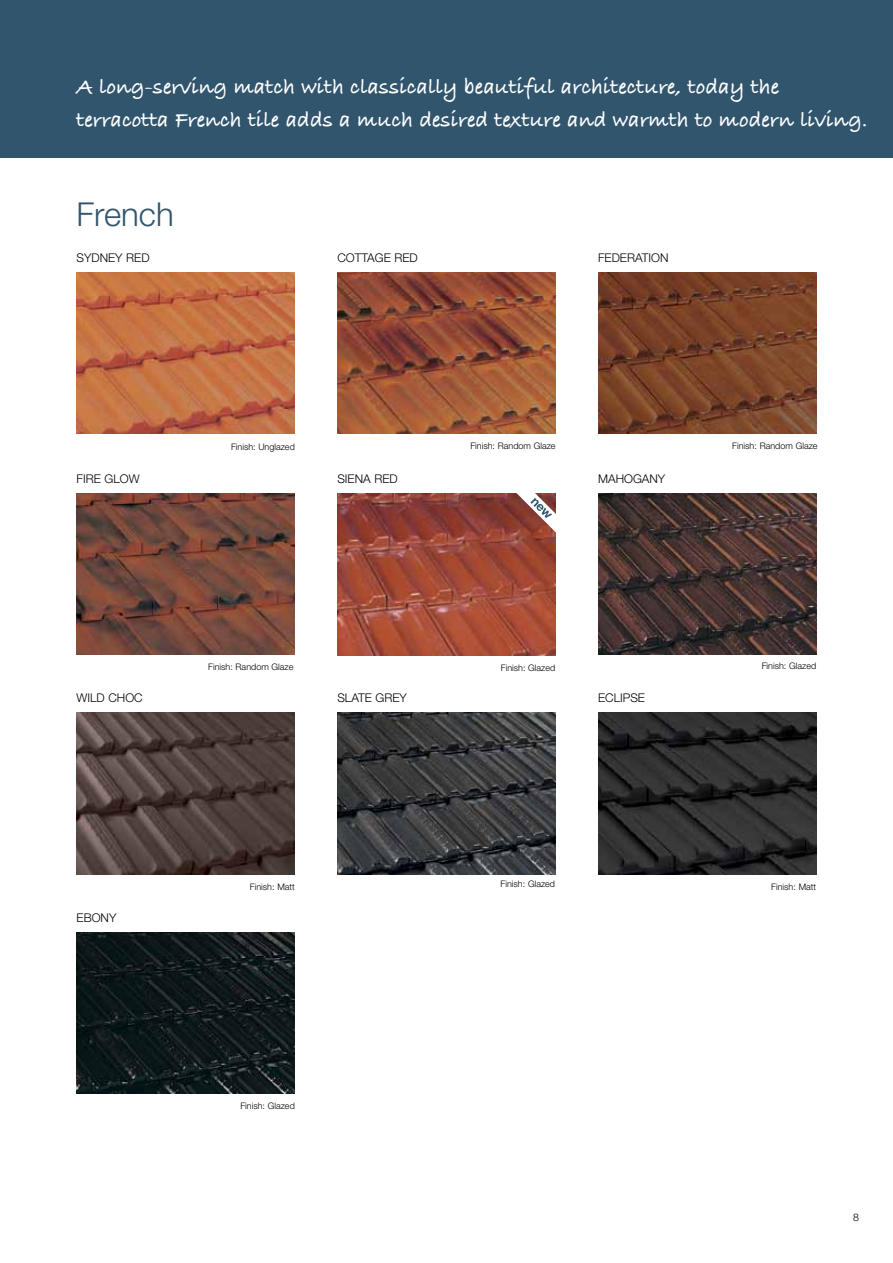
<style>
.page{position:relative;width:893px;height:1263px;background:#fff}
.page>*{position:absolute;margin:0;border:0;box-sizing:border-box;transform-origin:0 0}
.t1{font:300 33px "Helvetica Neue LT Std";color:#31556d}
.t2{font:22.5px/33px "Bradley Hand ITCTT Bold";color:#fff}
.t3{font:300 12px "Helvetica Neue LT Std";color:#000}
.t4{font:300 10.5px "Helvetica Neue LT Std";color:#000}
.t5{font:300 9px "Helvetica Neue LT Std";color:#000}
</style>
<div class="page">
<img style="left:337px;top:493px;width:219px;height:162px">
<div style="left:0;top:0;width:893px;height:157px;background:#31556d"></div>
<img style="left:77px;top:272px;width:218px;height:162px">
<img style="left:337px;top:272px;width:219px;height:162px">
<img style="left:598px;top:272px;width:218px;height:162px">
<img style="left:77px;top:493px;width:218px;height:162px">
<img style="left:77px;top:932px;width:218px;height:162px">
<img style="left:337px;top:713px;width:219px;height:161px">
<img style="left:598px;top:493px;width:218px;height:162px">
<img style="left:598px;top:713px;width:218px;height:161px">
<img style="left:77px;top:713px;width:218px;height:161px">
<svg style="left:514px;top:493px;width:42px;height:40px"></svg>
<h2 class="t2" style="left:77px;top:69px;width:793px">A long-serving match with classically beautiful architecture, today the terracotta French tile adds a much desired texture and warmth to modern living.</h2>
<h1 class="t1" style="left:77px;top:194px;width:99px">French</h1>
<h3 class="t3" style="left:77px;top:250px;width:66px">Sydney Red</h3>
<h3 class="t3" style="left:337px;top:250px;width:17px">Cottage</h3>
<h3 class="t3" style="left:394px;top:250px;width:17px">Red</h3>
<h3 class="t3" style="left:598px;top:250px;width:15px">Federatio</h3>
<h3 class="t3" style="left:660px;top:250px;width:10px">n</h3>
<h3 class="t3" style="left:77px;top:471px;width:13px">Fire</h3>
<h3 class="t3" style="left:104px;top:471px;width:19px">Glow</h3>
<p class="t5" style="left:231px;top:441px;width:65px">Finish: Unglazed</p>
<h3 class="t3" style="left:337px;top:471px;width:62px">SIENA RED</h3>
<p class="t5" style="left:470px;top:440px;width:87px">Finish: Random Glaze</p>
<h3 class="t3" style="left:598px;top:471px;width:20px">Mahoga</h3>
<h3 class="t3" style="left:649px;top:471px;width:16px">ny</h3>
<p class="t5" style="left:732px;top:440px;width:87px">Finish: Random Glaze</p>
<p class="t5" style="left:208px;top:661px;width:87px">Finish: Random Glaze</p>
<p class="t5" style="left:501px;top:662px;width:56px">Finish: Glazed</p>
<h3 class="t3" style="left:77px;top:690px;width:8px">wild</h3>
<h3 class="t3" style="left:108px;top:690px;width:10px">choc</h3>
<h3 class="t3" style="left:598px;top:690px;width:15px">Eclipse</h3>
<h3 class="t3" style="left:337px;top:690px;width:16px">Slate</h3>
<h3 class="t3" style="left:376px;top:690px;width:18px">Grey</h3>
<p class="t5" style="left:762px;top:660px;width:56px">Finish: Glazed</p>
<h3 class="t3" style="left:77px;top:910px;width:40px">Ebony</h3>
<p class="t5" style="left:501px;top:878px;width:56px">Finish: Glazed</p>
<p class="t5" style="left:250px;top:881px;width:46px">Finish: Matt</p>
<p class="t5" style="left:771px;top:881px;width:46px">Finish: Matt</p>
<p class="t5" style="left:240px;top:1100px;width:56px">Finish: Glazed</p>
<p class="t4" style="left:853px;top:1211px;width:7px">8</p>
</div>
